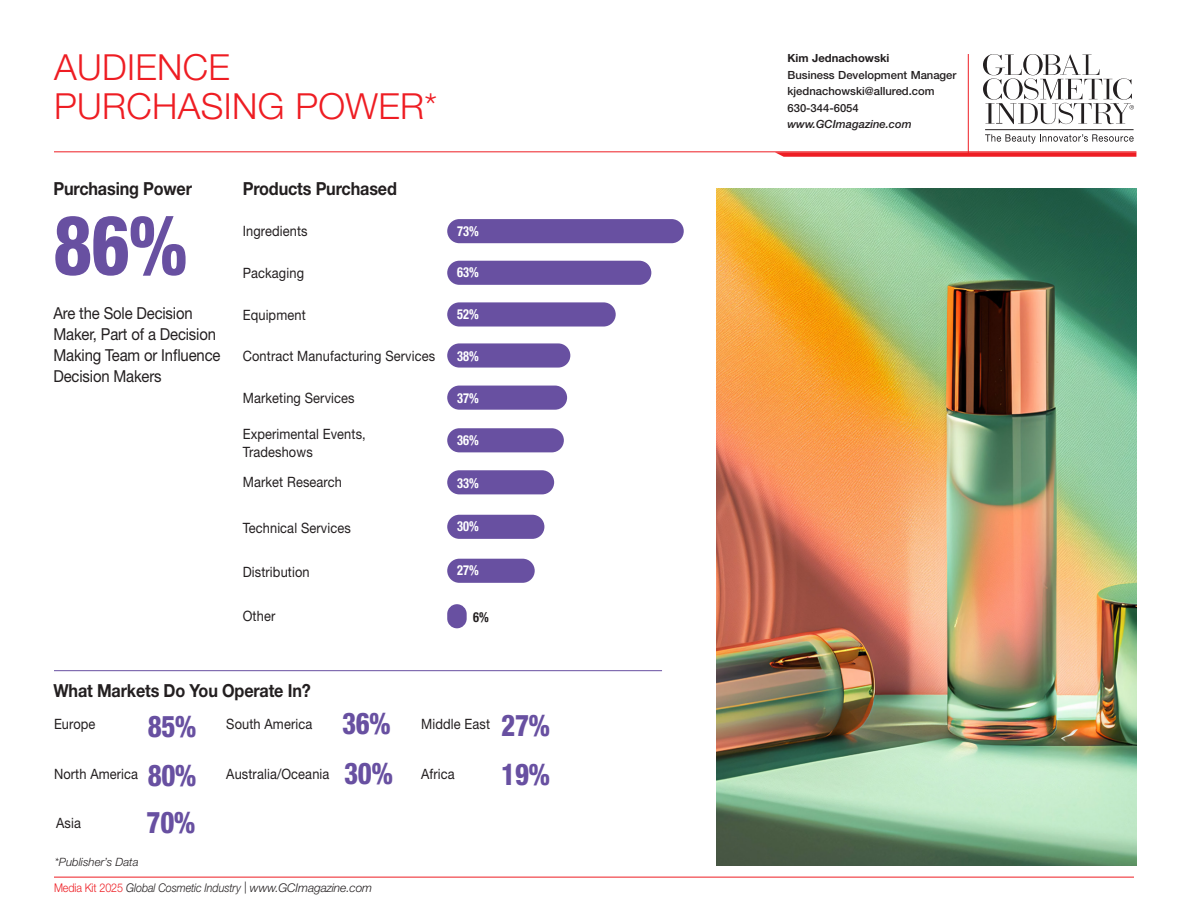
<style>
.page{position:relative;width:1188px;height:918px;background:#fff}
.page>*{position:absolute;margin:0;border:0;box-sizing:border-box;transform-origin:0 0}
.SubHeadline{font:800 condensed 82.5px "Helvetica Neue LT Std";color:#6850a1;scale:.9 1}
.Category_Headline{font:300 36px "Helvetica Neue LT Std";letter-spacing:.01em;color:#ee1d23}
.Boldcenter{font:800 condensed 30px "Helvetica Neue LT Std";letter-spacing:-.01em;color:#6850a1;scale:.9 1}
.t1{font:700 18px "Helvetica Neue LT Std";letter-spacing:-.01em;color:#231f20;scale:.9 1}
.SubHeadline-2{font:16.5px/21px "Helvetica Neue LT Std";letter-spacing:-.01em;color:#231f20;scale:.9 1}
.t2{font:14.25px/18px "Helvetica Neue LT Std";letter-spacing:.01em;color:#231f20;scale:.9 1}
.t3{font:700 condensed 13.8px "Helvetica Neue LT Std";letter-spacing:.01em;color:#fff;scale:.9 1}
.t4{font:700 condensed 13.8px "Helvetica Neue LT Std";color:#231f20;scale:.9 1}
.t5{font:italic 300 12px "Helvetica Neue LT Std";letter-spacing:-.01em;color:#231f20;scale:.9 1}
.t6{font:italic 300 11.4px "Helvetica Neue LT Std";color:#231f20}
.Sales_Rep_Info{font:500 11.25px "Helvetica Neue LT Std";color:#231f20}
.Sales_Website{font:italic 500 11.25px "Helvetica Neue LT Std";color:#231f20}
.Sales_Rep_Name{font:700 11.25px "Helvetica Neue LT Std";color:#231f20}
.s1{color:#fff}
.s2{font-style:normal;color:#ee1d23}
</style>
<div class="page">
<svg style="left:985px;top:134px;width:149px;height:10px"></svg>
<svg style="left:983px;top:54px;width:151px;height:70px"></svg>
<hr style="left:985px;top:129px;width:149px;height:1px;background:#231f20">
<hr style="left:968px;top:54px;width:1px;height:101px;background:#ee1d23">
<hr style="left:54px;top:151px;width:1082px;height:1px;background:#ee1d23">
<svg style="left:775px;top:152px;width:361px;height:5px;background:#ef3338"></svg>
<hr style="left:54px;top:877px;width:1080px;height:1px;background:#ee1d23">
<div style="left:447px;top:219px;width:237px;height:24px;background:#6850a1;border-radius:12px"></div>
<div style="left:447px;top:428px;width:117px;height:24px;background:#6850a1;border-radius:12px"></div>
<div style="left:447px;top:261px;width:204px;height:24px;background:#6850a1;border-radius:12px"></div>
<div style="left:447px;top:515px;width:97px;height:24px;background:#6850a1;border-radius:12px"></div>
<div style="left:447px;top:559px;width:88px;height:24px;background:#6850a1;border-radius:12px"></div>
<div style="left:447px;top:470px;width:107px;height:24px;background:#6850a1;border-radius:12px"></div>
<div style="left:447px;top:302px;width:169px;height:25px;background:#6850a1;border-radius:12px"></div>
<div style="left:447px;top:343px;width:123px;height:25px;background:#6850a1;border-radius:12px"></div>
<div style="left:447px;top:386px;width:120px;height:24px;background:#6850a1;border-radius:12px"></div>
<div style="left:447px;top:604px;width:20px;height:24px;background:#6850a1;border-radius:10px"></div>
<img style="left:716px;top:189px;width:420px;height:677px">
<hr style="left:54px;top:670px;width:608px;height:1px;background:#6850a1">
<p class="Category_Headline" style="left:54px;top:45px;width:177px">AUDIENCE</p>
<p class="Category_Headline" style="left:54px;top:84px;width:385px">PURCHASING POWER*</p>
<p class="t1" style="left:53px;top:178px;width:155px">Purchasing Power</p>
<p class="SubHeadline" style="left:53px;top:194px;width:150px">86%</p>
<p class="SubHeadline-2" style="left:53px;top:303px;width:187px">Are the Sole Decision<br>Maker, Part of a Decision<br>Making Team or Influence<br>Decision Makers</p>
<p class="t1" style="left:243px;top:178px;width:173px">Products Purchased</p>
<p class="t2" style="left:243px;top:222px;width:74px">Ingredients</p>
<p class="t3" style="left:457px;top:223px;width:26px">73%</p>
<p class="t2" style="left:243px;top:264px;width:70px">Packaging</p>
<p class="t3" style="left:457px;top:264px;width:26px">63%</p>
<p class="t2" style="left:243px;top:305px;width:72px">Equipment</p>
<p class="t3" style="left:457px;top:306px;width:26px">52%</p>
<p class="t2" style="left:243px;top:347px;width:215px">Contract Manufacturing Services</p>
<p class="t3" style="left:457px;top:348px;width:26px">38%</p>
<p class="t2" style="left:243px;top:388px;width:126px">Marketing Services</p>
<p class="t3" style="left:457px;top:390px;width:26px">37%</p>
<p class="t2" style="left:243px;top:425px;width:138px">Experimental Events,<br>Tradeshows</p>
<p class="t3" style="left:457px;top:432px;width:26px">36%</p>
<p class="t2" style="left:243px;top:473px;width:112px">Market Research</p>
<p class="t3" style="left:457px;top:474px;width:26px">33%</p>
<p class="t2" style="left:243px;top:518px;width:122px">Technical Services</p>
<p class="t3" style="left:457px;top:518px;width:26px">30%</p>
<p class="t2" style="left:243px;top:562px;width:76px">Distribution</p>
<p class="t3" style="left:457px;top:562px;width:26px">27%</p>
<p class="t2" style="left:243px;top:607px;width:38px">Other</p>
<p class="t4" style="left:473px;top:608px;width:30px">6%<span class="s1">%</span></p>
<p class="t1" style="left:53px;top:679px;width:287px">What Markets Do You Operate In?</p>
<p class="t2" style="left:54px;top:715px;width:48px">Europe</p>
<p class="Boldcenter" style="left:148px;top:708px;width:55px">85%</p>
<p class="t2" style="left:54px;top:765px;width:95px">North America</p>
<p class="Boldcenter" style="left:148px;top:757px;width:55px">80%</p>
<p class="t2" style="left:56px;top:814px;width:29px">Asia</p>
<p class="Boldcenter" style="left:147px;top:804px;width:55px">70%</p>
<p class="t6" style="left:55px;top:855px;width:85px">*Publisher’s Data</p>
<p class="t2" style="left:226px;top:715px;width:97px">South America</p>
<p class="t2" style="left:226px;top:765px;width:116px">Australia/Oceania</p>
<p class="Boldcenter" style="left:342px;top:705px;width:55px">36%</p>
<p class="Boldcenter" style="left:344px;top:754px;width:55px">30%</p>
<p class="t5" style="left:54px;top:881px;width:355px"><span class="s2">Media Kit 2025</span> Global Cosmetic Industry | www.GCImagazine.com</p>
<p class="t2" style="left:421px;top:715px;width:78px">Middle East</p>
<p class="t2" style="left:421px;top:765px;width:39px">Africa</p>
<p class="Boldcenter" style="left:501px;top:706px;width:55px">27%</p>
<p class="Boldcenter" style="left:501px;top:756px;width:55px">19%</p>
<p class="Sales_Rep_Name" style="left:788px;top:51px;width:103px">Kim Jednachowski</p>
<p class="Sales_Rep_Info" style="left:788px;top:68px;width:171px">Business Development Manager</p>
<p class="Sales_Rep_Info" style="left:788px;top:84px;width:149px">kjednachowski@allured.com</p>
<p class="Sales_Rep_Info" style="left:788px;top:101px;width:73px">630-344-6054</p>
<p class="Sales_Website" style="left:788px;top:117px;width:126px">www.GCImagazine.com</p>
</div>
